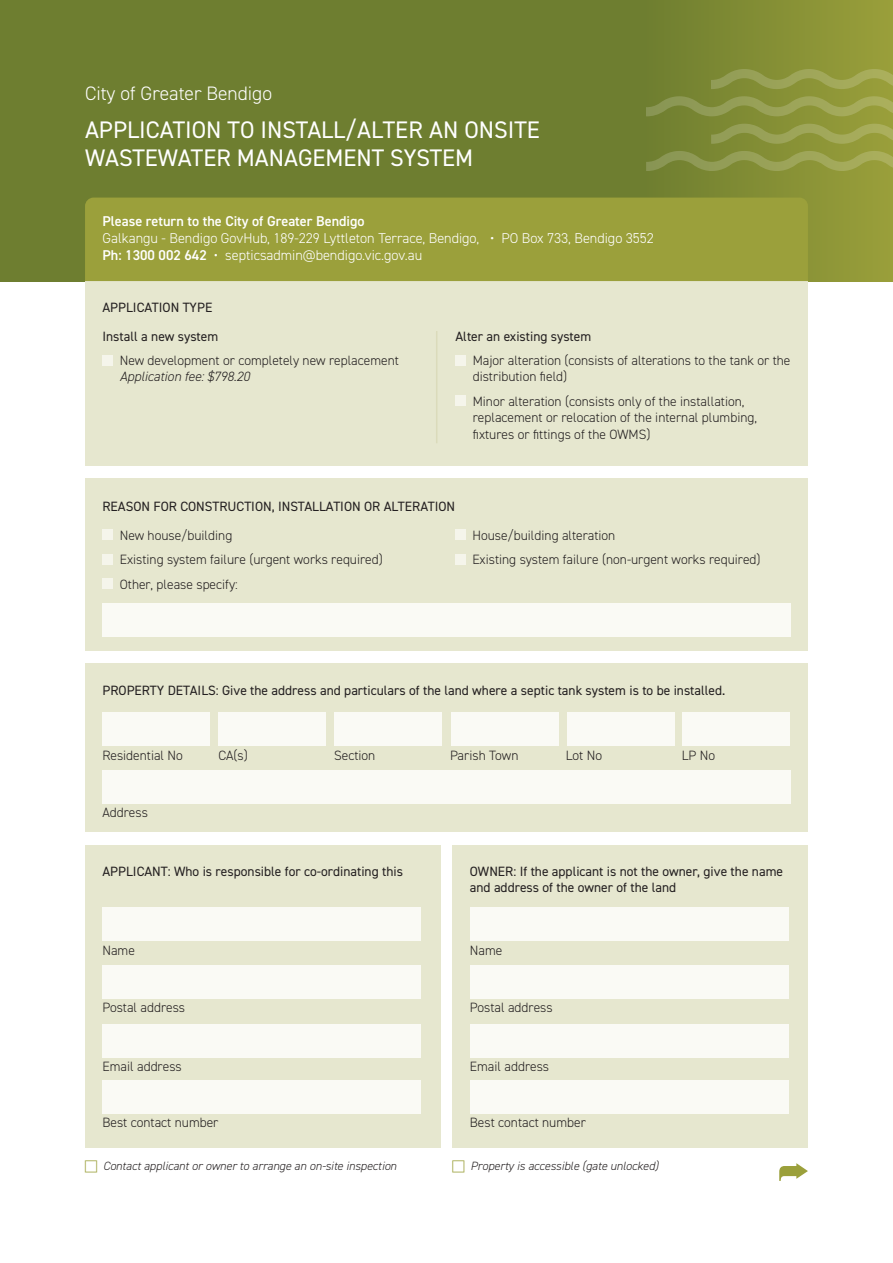
<style>
.page{position:relative;width:893px;height:1263px;background:#fff}
.page>*{position:absolute;margin:0;border:0;box-sizing:border-box;transform-origin:0 0}
.t1{font:24px/28.8px "DIN2014";color:#fff}
.t2{font:300 19.5px "DIN2014";color:#fff}
.t3{font:300 14.25px/17.1px "DIN2014";color:#fff}
.t4{font:300 13.5px/16.2px "DIN2014";color:#231f20}
.t5{font:13.5px/16.2px "DIN2014";color:#231f20}
.t6{font:italic 300 12px "DIN2014";color:#231f20}
.s1{font-weight:600}
.s2{font-style:italic}
</style>
<div class="page">
<svg style="left:0;top:0;width:893px;height:281px;background:#738231"></svg>
<svg style="left:711px;top:69px;width:182px;height:20px;background:#939c47"></svg>
<svg style="left:646px;top:96px;width:247px;height:20px;background:#8e9846"></svg>
<svg style="left:711px;top:124px;width:182px;height:20px;background:#939c47"></svg>
<svg style="left:646px;top:151px;width:247px;height:20px;background:#8e9846"></svg>
<div style="left:85px;top:663px;width:723px;height:169px;background:#e6e7cf"></div>
<div style="left:102px;top:770px;width:688px;height:33px;background:#fafaf5"></div>
<div style="left:102px;top:712px;width:108px;height:33px;background:#fafaf5"></div>
<div style="left:219px;top:712px;width:107px;height:33px;background:#fafaf5"></div>
<div style="left:335px;top:712px;width:107px;height:33px;background:#fafaf5"></div>
<div style="left:451px;top:712px;width:107px;height:33px;background:#fafaf5"></div>
<div style="left:567px;top:712px;width:107px;height:33px;background:#fafaf5"></div>
<div style="left:85px;top:478px;width:723px;height:173px;background:#e6e7cf"></div>
<div style="left:85px;top:281px;width:723px;height:185px;background:#e6e7cf"></div>
<div style="left:102px;top:355px;width:11px;height:10px;background:#f5f5eb"></div>
<div style="left:455px;top:355px;width:11px;height:10px;background:#f5f5eb"></div>
<div style="left:455px;top:396px;width:11px;height:10px;background:#f5f5eb"></div>
<div style="left:85px;top:845px;width:356px;height:303px;background:#e6e7cf"></div>
<div style="left:452px;top:845px;width:356px;height:303px;background:#e6e7cf"></div>
<div style="left:102px;top:908px;width:319px;height:33px;background:#fafaf5"></div>
<div style="left:470px;top:908px;width:318px;height:33px;background:#fafaf5"></div>
<div style="left:102px;top:966px;width:319px;height:33px;background:#fafaf5"></div>
<div style="left:470px;top:966px;width:318px;height:33px;background:#fafaf5"></div>
<div style="left:102px;top:1024px;width:319px;height:33px;background:#fafaf5"></div>
<div style="left:470px;top:1024px;width:318px;height:33px;background:#fafaf5"></div>
<div style="left:102px;top:1080px;width:319px;height:33px;background:#fafaf5"></div>
<div style="left:470px;top:1080px;width:318px;height:33px;background:#fafaf5"></div>
<svg style="left:779px;top:1163px;width:29px;height:18px"></svg>
<hr style="left:436px;top:331px;width:1px;height:112px;background:#dbdbbb">
<div style="left:102px;top:529px;width:11px;height:11px;background:#f5f5eb"></div>
<div style="left:102px;top:554px;width:11px;height:10px;background:#f5f5eb"></div>
<div style="left:102px;top:579px;width:11px;height:10px;background:#f5f5eb"></div>
<div style="left:455px;top:529px;width:11px;height:11px;background:#f5f5eb"></div>
<div style="left:455px;top:554px;width:11px;height:10px;background:#f5f5eb"></div>
<div style="left:102px;top:603px;width:688px;height:33px;background:#fafaf5"></div>
<div style="left:682px;top:712px;width:108px;height:33px;background:#fafaf5"></div>
<div style="left:85px;top:198px;width:723px;height:83px;background:#9ba03b"></div>
<p class="t2" style="left:85px;top:82px;width:188px">City of Greater Bendigo</p>
<p class="t1" style="left:85px;top:114px;width:456px">APPLICATION TO INSTALL/ALTER AN ONSITE<br>WASTEWATER MANAGEMENT SYSTEM</p>
<p class="t3" style="left:102px;top:213px;width:553px"><span class="s1">Please return to the City of Greater Bendigo<br></span>Galkangu - Bendigo GovHub, 189-229 Lyttleton Terrace, Bendigo, • PO Box 733, Bendigo 3552<br><span class="s1">Ph: 1300 002 642</span> • septicsadmin@bendigo.vic.gov.au</p>
<p class="t5" style="left:102px;top:299px;width:111px">APPLICATION TYPE</p>
<p class="t5" style="left:102px;top:328px;width:117px">Install a new system</p>
<p class="t4" style="left:120px;top:353px;width:281px">New development or completely new replacement<br><span class="s2">Application fee: $798.20</span></p>
<p class="t5" style="left:455px;top:328px;width:137px">Alter an existing system</p>
<p class="t4" style="left:473px;top:353px;width:319px">Major alteration (consists of alterations to the tank or the distribution field)</p>
<p class="t4" style="left:473px;top:393px;width:286px">Minor alteration (consists only of the installation, replacement or relocation of the internal plumbing, fixtures or fittings of the OWMS)</p>
<p class="t5" style="left:102px;top:498px;width:354px">REASON FOR CONSTRUCTION, INSTALLATION OR ALTERATION</p>
<p class="t4" style="left:120px;top:527px;width:114px">New house/building</p>
<p class="t4" style="left:120px;top:552px;width:265px">Existing system failure (urgent works required)</p>
<p class="t4" style="left:120px;top:576px;width:120px">Other, please specify:</p>
<p class="t4" style="left:472px;top:527px;width:144px">House/building alteration</p>
<p class="t4" style="left:472px;top:552px;width:290px">Existing system failure (non-urgent works required)</p>
<p class="t5" style="left:102px;top:681px;width:624px">PROPERTY DETAILS: Give the address and particulars of the land where a septic tank system is to be installed.</p>
<p class="t4" style="left:102px;top:747px;width:82px">Residential No</p>
<p class="t4" style="left:218px;top:747px;width:31px">CA(s)</p>
<p class="t4" style="left:334px;top:747px;width:43px">Section</p>
<p class="t4" style="left:450px;top:747px;width:70px">Parish Town</p>
<p class="t4" style="left:566px;top:747px;width:38px">Lot No</p>
<p class="t4" style="left:682px;top:747px;width:35px">LP No</p>
<p class="t4" style="left:102px;top:804px;width:47px">Address</p>
<p class="t5" style="left:102px;top:863px;width:302px">APPLICANT: Who is responsible for co-ordinating this</p>
<p class="t5" style="left:470px;top:863px;width:315px">OWNER: If the applicant is not the owner, give the name and address of the owner of the land</p>
<p class="t4" style="left:102px;top:942px;width:34px">Name</p>
<p class="t4" style="left:470px;top:942px;width:34px">Name</p>
<p class="t4" style="left:102px;top:999px;width:84px">Postal address</p>
<p class="t4" style="left:470px;top:999px;width:84px">Postal address</p>
<p class="t4" style="left:102px;top:1058px;width:81px">Email address</p>
<p class="t4" style="left:470px;top:1058px;width:81px">Email address</p>
<p class="t4" style="left:102px;top:1114px;width:118px">Best contact number</p>
<p class="t4" style="left:470px;top:1114px;width:118px">Best contact number</p>
<p class="t6" style="left:103px;top:1158px;width:295px">Contact applicant or owner to arrange an on-site inspection</p>
<p class="t6" style="left:470px;top:1158px;width:190px">Property is accessible (gate unlocked)</p>
</div>
